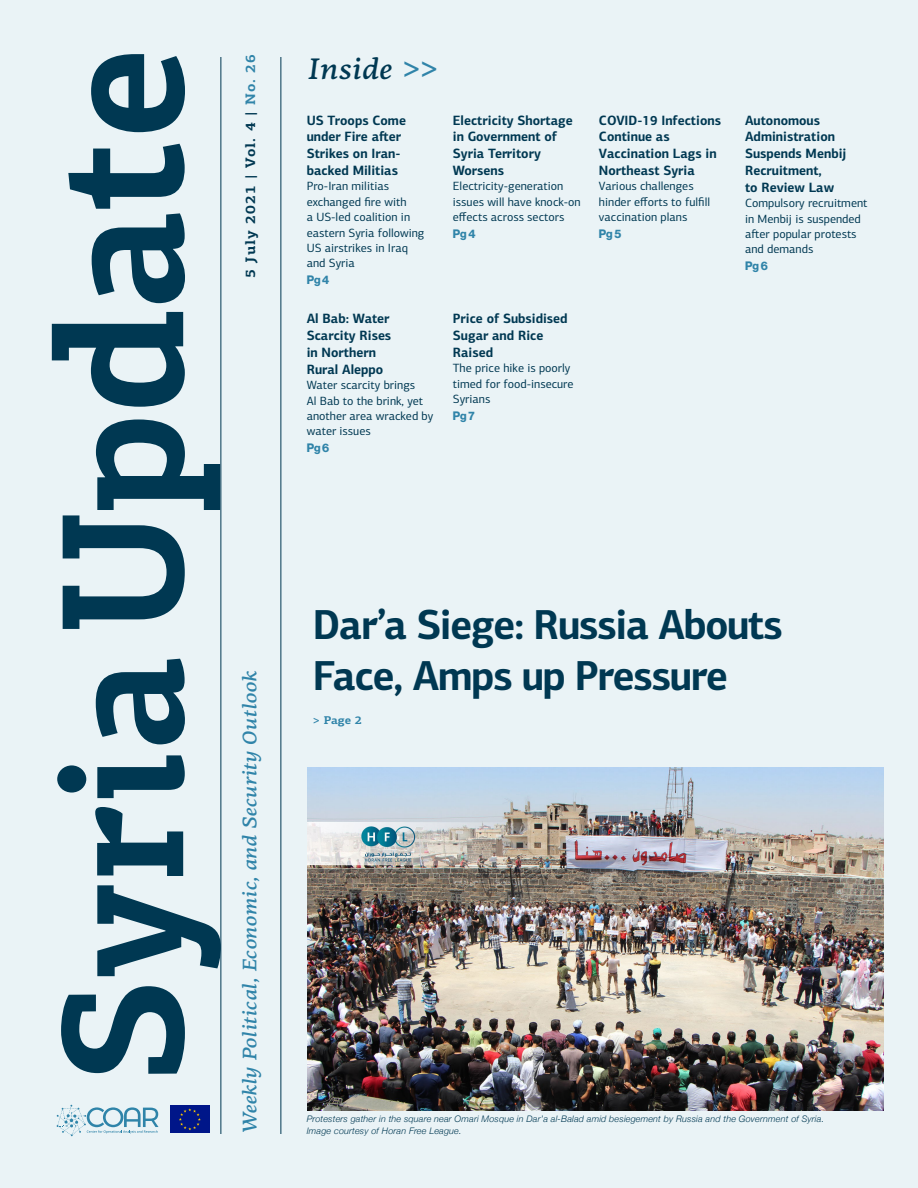
<style>
.page{position:relative;width:918px;height:1188px;background:#eaf3f6}
.page>*{position:absolute;margin:0;border:0;box-sizing:border-box;transform-origin:0 0}
.Cover_Title{font:700 175.2px "PF Centro Slab Pro";color:#003852;scale:.94 1}
.Headline_00_Cover{font:700 42px/50.7px "PF Centro Sans Pro";letter-spacing:-.03em;color:#003852;scale:.95 1}
.Inside_Headline{font:italic 500 29.85px "PF Centro Serif Pro";letter-spacing:.01em;color:#003852}
.Cover_Subtitle{font:italic 500 19.8px "PF Centro Serif Pro";color:#3084a9;scale:1.06 1}
.t1{font:700 13.8px "PF Centro Slab Pro";letter-spacing:.07em;color:#003852;scale:1.06 1}
.t2{font:700 13.5px/16.8px "PF Centro Sans Pro";color:#003852;scale:.95 1}
.t3{font:12px/15.5px "PF Centro Sans Pro";color:#003852}
.t4{font:12px "N Haas Grotesk DS Std 75 Bd";letter-spacing:-.015em;color:#3084a9;scale:.95 1}
.t5{font:700 11.25px "PF Centro Slab Pro";color:#3084a9;scale:1.06 1}
.t6{font:italic 300 9px/12px "Helvetica Neue";letter-spacing:.02em;color:#003852}
.s1{font-size:183.45px}
.s2{color:#3084a9}
.s3{font-family:"PF Centro Slab Pro";font-style:normal;font-size:33px;color:#3084a9}
</style>
<div class="page">
<hr style="left:220px;top:57px;width:1px;height:1077px;background:#003852">
<hr style="left:280px;top:57px;width:1px;height:1077px;background:#003852">
<div style="left:170px;top:1105px;width:40px;height:28px;background:#001689"></div>
<svg style="left:179px;top:1108px;width:22px;height:22px"></svg>
<img style="left:308px;top:767px;width:576px;height:343px">
<svg style="left:57px;top:1105px;width:102px;height:31px"></svg>
<p class="Cover_Title" style="left:12px;top:1080px;width:1100px;rotate:-90deg">Syria Up<span class="s1">date</span></p>
<p class="t1" style="left:242px;top:278px;width:213px;rotate:-90deg">5 July 2021 | Vol. 4 | <span class="s2">No. 26</span></p>
<p class="Cover_Subtitle" style="left:238px;top:1134px;width:438px;rotate:-90deg">Weekly Political, Economic, and Security Outlook</p>
<p class="Inside_Headline" style="left:307px;top:51px;width:134px">Inside <span class="s3">&gt;&gt;</span></p>
<p class="t2" style="left:307px;top:111px;width:106px">US Troops Come under Fire after<br>Strikes on Iran&shy;backed Militias</p>
<p class="t3" style="left:307px;top:179px;width:119px">Pro-Iran militias exchanged fire with<br>a US-led coalition in eastern Syria following<br>US airstrikes in Iraq and Syria</p>
<p class="t4" style="left:307px;top:273px;width:25px">Pg 4</p>
<p class="t2" style="left:307px;top:310px;width:90px">Al Bab: Water<br>Scarcity Rises in Northern<br>Rural Aleppo</p>
<p class="t3" style="left:307px;top:377px;width:128px">Water scarcity brings<br>Al Bab to the brink, yet another area wracked by water issues</p>
<p class="t4" style="left:307px;top:441px;width:25px">Pg 6</p>
<p class="t2" style="left:453px;top:111px;width:128px">Electricity Shortage in Government of<br>Syria Territory<br>Worsens</p>
<p class="t3" style="left:453px;top:179px;width:129px">Electricity-generation issues will have knock-on effects across sectors</p>
<p class="t4" style="left:453px;top:227px;width:25px">Pg 4</p>
<p class="t2" style="left:453px;top:310px;width:122px">Price of Subsidised<br>Sugar and Rice<br>Raised</p>
<p class="t3" style="left:453px;top:361px;width:122px">The price hike is poorly timed for food-insecure<br>Syrians</p>
<p class="t4" style="left:453px;top:409px;width:24px">Pg 7</p>
<p class="t2" style="left:599px;top:111px;width:130px">COVID-19 Infections<br>Continue as<br>Vaccination Lags in<br>Northeast Syria</p>
<p class="t3" style="left:599px;top:179px;width:113px">Various challenges hinder efforts to fulfill vaccination plans</p>
<p class="t4" style="left:599px;top:227px;width:25px">Pg 5</p>
<p class="t2" style="left:745px;top:111px;width:108px">Autonomous<br>Administration<br>Suspends Menbij<br>Recruitment,<br>to Review Law</p>
<p class="t3" style="left:745px;top:195px;width:124px">Compulsory recruitment in Menbij is suspended after popular protests and demands</p>
<p class="t4" style="left:745px;top:259px;width:25px">Pg 6</p>
<p class="Headline_00_Cover" style="left:313px;top:599px;width:496px">Dar’a Siege: Russia Abouts<br>Face, Amps up Pressure</p>
<p class="t5" style="left:313px;top:713px;width:48px">&gt; Page 2</p>
<p class="t6" style="left:307px;top:1112px;width:519px">Protesters gather in the square near Omari Mosque in Dar’a al-Balad amid besiegement by Russia and the Government of Syria.<br>Image courtesy of Horan Free League.</p>
</div>
